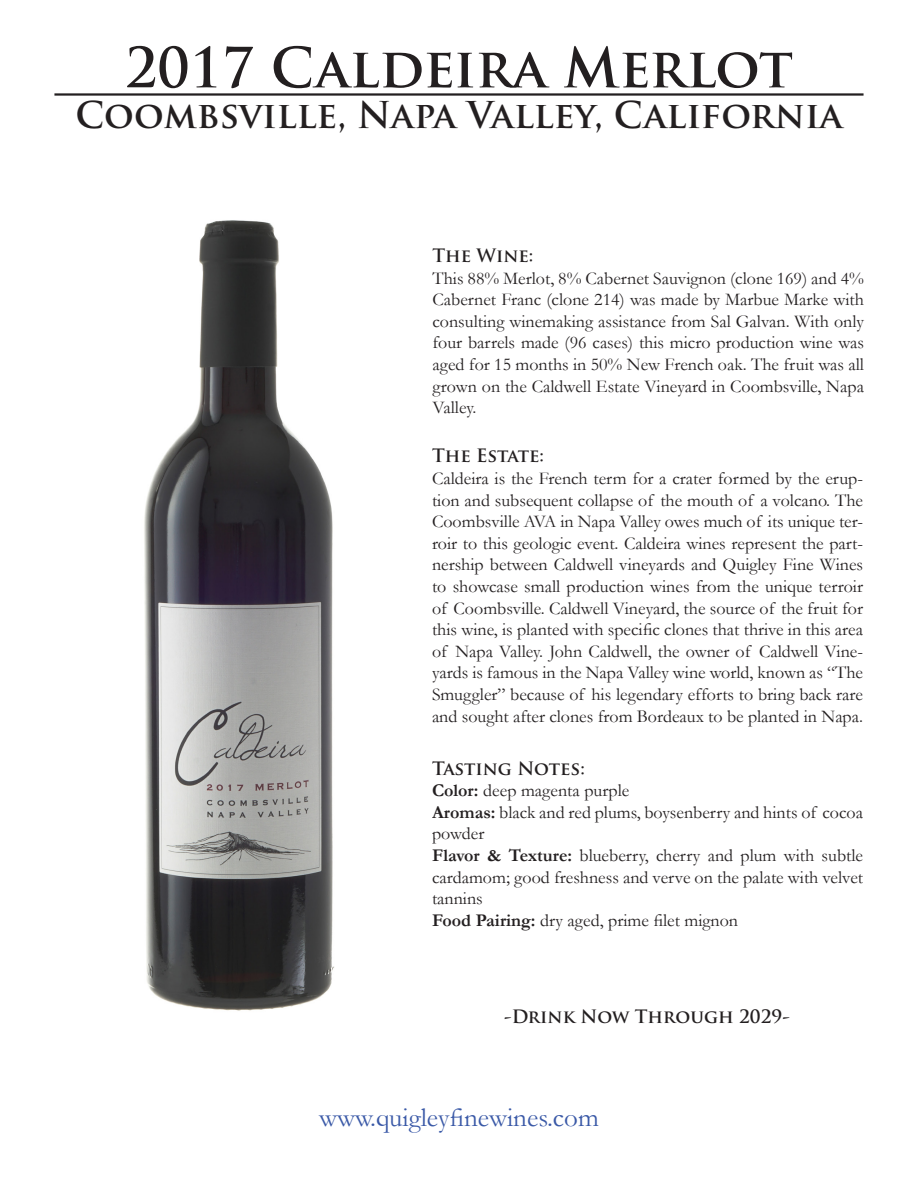
<style>
.page{position:relative;width:918px;height:1188px;background:#fff}
.page>*{position:absolute;margin:0;border:0;box-sizing:border-box;transform-origin:0 0}
.t1{font:700 54px "Trajan Pro";color:#231f20}
.t2{font:700 36px "Trajan Pro";color:#231f20}
.t3{font:27px "Garamond";color:#3a59a7}
.t4{font:18px/21.6px "Garamond";color:#231f20;text-align:justify}
.t5{font:700 18px "Trajan Pro";color:#231f20}
.s1{font-weight:700}
</style>
<div class="page">
<hr style="left:54px;top:93px;width:810px;height:3px;background:#231f20">
<img style="left:144px;top:220px;width:190px;height:791px">
<p class="t1" style="left:125px;top:34px;width:670px">2017 Caldeira Merlot</p>
<p class="t2" style="left:76px;top:92px;width:768px">Coombsville, Napa Valley, California</p>
<p class="t5" style="left:432px;top:244px;width:103px">The Wine:</p>
<p class="t4" style="left:432px;top:267px;width:433px">This 88% Merlot, 8% Cabernet Sauvignon (clone 169) and 4% Cabernet Franc (clone 214) was made by Marbue Marke with consulting winemaking assistance from Sal Galvan. With only four barrels made (96 cases) this micro production wine was aged for 15 months in 50% New French oak. The fruit was all grown on the Caldwell Estate Vineyard in Coombsville, Napa Valley.</p>
<p class="t5" style="left:432px;top:445px;width:114px">The Estate:</p>
<p class="t4" style="left:432px;top:467px;width:433px">Caldeira is the French term for a crater formed by the erup&shy;tion and subsequent collapse of the mouth of a volcano. The Coombsville AVA in Napa Valley owes much of its unique ter&shy;roir to this geologic event. Caldeira wines represent the part&shy;nership between Caldwell vineyards and Quigley Fine Wines to showcase small production wines from the unique terroir of Coombsville. Caldwell Vineyard, the source of the fruit for this wine, is planted with specific clones that thrive in this area of Napa Valley. John Caldwell, the owner of Caldwell Vine&shy;yards is famous in the Napa Valley wine world, known as “The Smuggler” because of his legendary efforts to bring back rare and sought after clones from Bordeaux to be planted in Napa.</p>
<p class="t5" style="left:432px;top:757px;width:154px">Tasting Notes:</p>
<p class="t4" style="left:432px;top:779px;width:199px"><span class="s1">Color:</span> deep magenta purple</p>
<p class="t4" style="left:432px;top:801px;width:433px"><span class="s1">Aromas:</span> black and red plums, boysenberry and hints of cocoa powder</p>
<p class="t4" style="left:432px;top:844px;width:433px"><span class="s1">Flavor &amp; Texture:</span> blueberry, cherry and plum with subtle cardamom; good freshness and verve on the palate with velvet tannins</p>
<p class="t4" style="left:432px;top:909px;width:308px"><span class="s1">Food Pairing:</span> dry aged, prime filet mignon</p>
<p class="t5" style="left:504px;top:1006px;width:287px">-Drink Now Through 2029-</p>
<p class="t3" style="left:319px;top:1099px;width:281px">www.quigleyfinewines.com</p>
</div>
